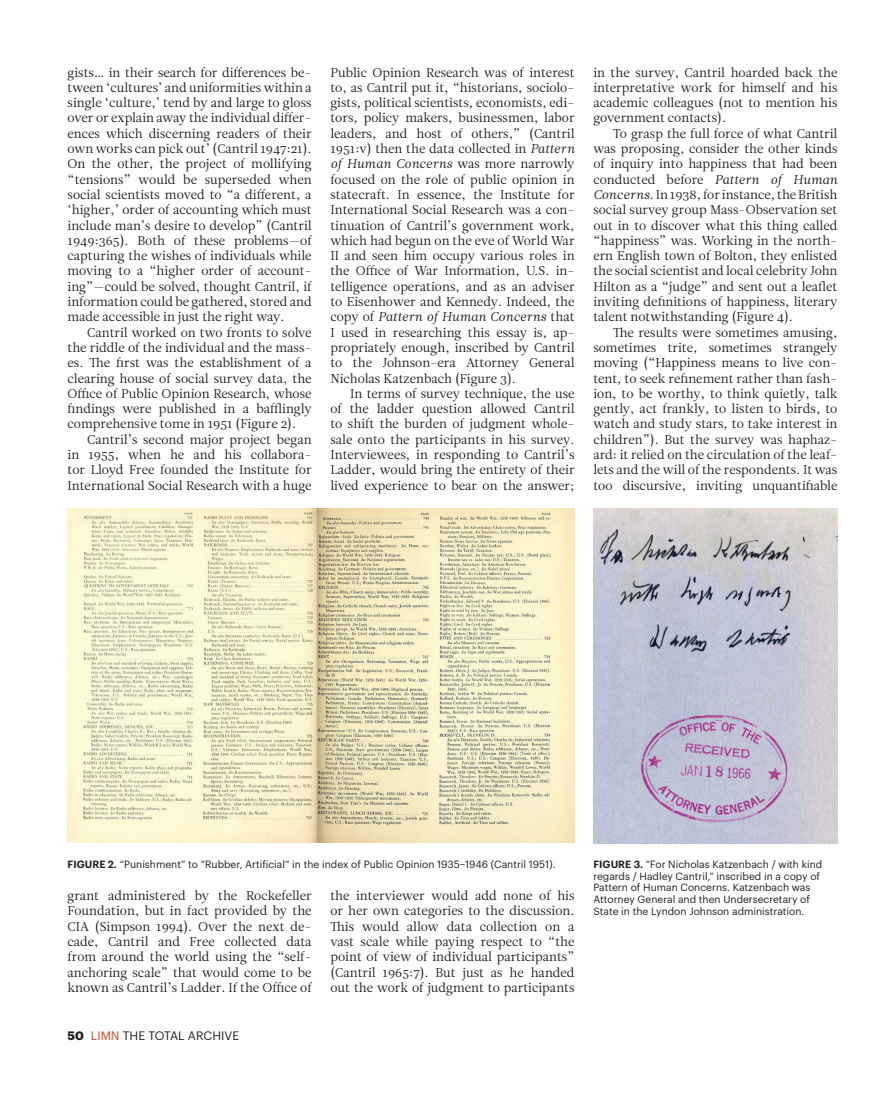
<style>
.page{position:relative;width:878px;height:1107px;background:#fff}
.page>*{position:absolute;margin:0;border:0;box-sizing:border-box;transform-origin:0 0}
.Body_text{font:12.75px/15.3px "Leitura News Roman 1";color:#231f20;text-align:justify}
.Body_text_margin_top{font:12.75px/15.3px "Leitura News Roman 1";color:#231f20;text-align:justify}
.t1{font:12px "Graphik";letter-spacing:.005em;color:#231f20}
.t2{font:10.2px/12px "Graphik";color:#231f20}
.s1{font-family:"Leitura News Italic 1"}
.s2{font-weight:600}
.s3{font-weight:700}
.s4{color:#d4451c}
</style>
<div class="page">
<img style="left:68px;top:509px;width:506px;height:334px">
<img style="left:593px;top:509px;width:244px;height:335px">
<p class="Body_text_margin_top" style="left:68px;top:66px;width:246px">gists… in their search for differences be&shy;tween ‘cultures’ and uniformities within a single ‘culture,’ tend by and large to gloss over or explain away the individual differ&shy;ences which discerning readers of their own works can pick out’ (Cantril 1947:21).<br>On the other, the project of mollifying “tensions” would be superseded when social scientists moved to “a different, a ‘higher,’ order of accounting which must include man’s desire to develop” (Cantril 1949:365). Both of these problems—of capturing the wishes of individuals while moving to a “higher order of account&shy;ing”—could be solved, thought Cantril, if information could be gathered, stored and made accessible in just the right way.</p>
<p class="Body_text" style="left:68px;top:326px;width:246px;text-indent:20px">Cantril worked on two fronts to solve the riddle of the individual and the mass&shy;es. The first was the establishment of a clearing house of social survey data, the Office of Public Opinion Research, whose findings were published in a bafflingly comprehensive tome in 1951 (Figure 2).</p>
<p class="Body_text" style="left:68px;top:433px;width:246px;text-indent:20px">Cantril’s second major project began in 1955, when he and his collabora&shy;tor Lloyd Free founded the Institute for International Social Research with a huge</p>
<p class="Body_text" style="left:330px;top:66px;width:246px">Public Opinion Research was of interest to, as Cantril put it, “historians, sociolo&shy;gists, political scientists, economists, edi&shy;tors, policy makers, businessmen, labor leaders, and host of others,” (Cantril 1951:v) then the data collected in <span class="s1">Pattern of Human Concerns</span> was more narrowly focused on the role of public opinion in statecraft. In essence, the Institute for International Social Research was a con&shy;tinuation of Cantril’s government work, which had begun on the eve of World War II and seen him occupy various roles in the Office of War Information, U.S. in&shy;telligence operations, and as an adviser to Eisenhower and Kennedy. Indeed, the copy of <span class="s1">Pattern of Human Concerns</span> that I used in researching this essay is, ap&shy;propriately enough, inscribed by Cantril to the Johnson-era Attorney General Nicholas Katzenbach (Figure 3).</p>
<p class="Body_text" style="left:330px;top:388px;width:246px;text-indent:20px">In terms of survey technique, the use of the ladder question allowed Cantril to shift the burden of judgment whole&shy;sale onto the participants in his survey.<br>Interviewees, in responding to Cantril’s Ladder, would bring the entirety of their lived experience to bear on the answer;</p>
<p class="Body_text" style="left:593px;top:66px;width:246px">in the survey, Cantril hoarded back the interpretative work for himself and his academic colleagues (not to mention his government contacts).</p>
<p class="Body_text" style="left:593px;top:127px;width:246px;text-indent:20px">To grasp the full force of what Cantril was proposing, consider the other kinds of inquiry into happiness that had been conducted before <span class="s1">Pattern of Human Concerns</span>. In 1938, for instance, the British social survey group Mass-Observation set out in to discover what this thing called “happiness” was. Working in the north&shy;ern English town of Bolton, they enlisted the social scientist and local celebrity John Hilton as a “judge” and sent out a leaflet inviting definitions of happiness, literary talent notwithstanding (Figure 4).</p>
<p class="Body_text" style="left:593px;top:326px;width:246px;text-indent:20px">The results were sometimes amusing, sometimes trite, sometimes strangely moving (“Happiness means to live con&shy;tent, to seek refinement rather than fash&shy;ion, to be worthy, to think quietly, talk gently, act frankly, to listen to birds, to watch and study stars, to take interest in children”). But the survey was haphaz&shy;ard: it relied on the circulation of the leaf&shy;lets and the will of the respondents. It was too discursive, inviting unquantifiable</p>
<p class="t2" style="left:68px;top:857px;width:489px"><span class="s2">FIGURE 2.</span> “Punishment” to “Rubber, Artificial” in the index of Public Opinion 1935–1946 (Cantril 1951).</p>
<p class="t2" style="left:593px;top:857px;width:230px"><span class="s2">FIGURE 3.</span> “For Nicholas Katzenbach / with kind regards / Hadley Cantril,” inscribed in a copy of Pattern of Human Concerns. Katzenbach was Attorney General and then Undersecretary of State in the Lyndon Johnson administration.</p>
<p class="Body_text" style="left:68px;top:890px;width:246px">grant administered by the Rockefeller Foundation, but in fact provided by the CIA (Simpson 1994). Over the next de&shy;cade, Cantril and Free collected data from around the world using the “self&shy;anchoring scale” that would come to be known as Cantril’s Ladder. If the Office of</p>
<p class="Body_text" style="left:330px;top:890px;width:246px">the interviewer would add none of his or her own categories to the discussion.<br>This would allow data collection on a vast scale while paying respect to “the point of view of individual participants” (Cantril 1965:7). But just as he handed out the work of judgment to participants</p>
<p class="t1" style="left:68px;top:1026px;width:173px"><span class="s3">50</span> <span class="s4">LIMN</span> THE TOTAL ARCHIVE</p>
</div>
